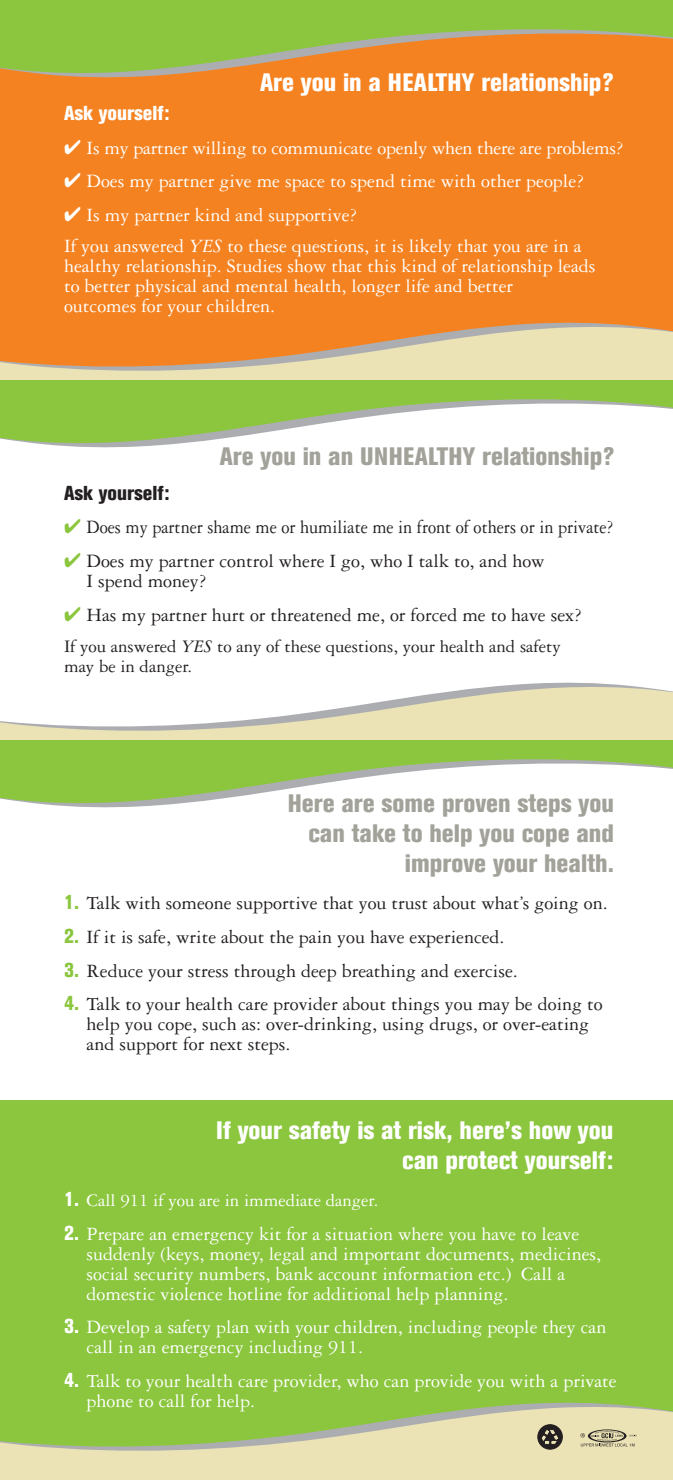
<style>
.page{position:relative;width:673px;height:1480px;background:#fff}
.page>*{position:absolute;margin:0;border:0;box-sizing:border-box;transform-origin:0 0}
.t1{font:800 condensed 25px/30px "Akzidenz Grotesk BE";color:#a2a29a;text-align:right}
.t2{font:800 condensed 25px/30px "Akzidenz Grotesk BE";color:#fff;text-align:right}
.t3{font:20px/20px "Garamond Three";color:#fff}
.t4{font:20px/20px "Garamond Three";color:#231f20}
.t5{font:20px "Garamond Three";color:#231f20;scale:.91 1}
.t6{font:800 condensed 20px "Akzidenz Grotesk BE";color:#231f20}
.t7{font:800 condensed 20px "Akzidenz Grotesk BE";color:#fff}
.t8{font:18.75px/20px "Garamond Three";color:#231f20}
.t9{font:18.75px "Garamond Three";color:#fff}
.s1{font-style:italic}
.s2{color:#8bc63e}
.s3{font-family:"Akzidenz Grotesk BE";font-weight:800;font-stretch:condensed;color:#8bc63e}
.s4{font-family:"Akzidenz Grotesk BE";font-weight:800;font-stretch:condensed;font-size:20px}
.s5{font-family:"Akzidenz Grotesk BE";font-weight:800;font-stretch:condensed}
</style>
<div class="page">
<div style="left:0;top:1100px;width:672px;height:380px;background:#8bc63e"></div>
<svg style="left:43px;top:804px;width:130px;height:3px"></svg>
<svg style="left:0;top:740px;width:672px;height:64px;fill:#8bc63e"></svg>
<svg style="left:43px;top:444px;width:130px;height:3px"></svg>
<svg style="left:0;top:380px;width:672px;height:64px;fill:#8bc63e"></svg>
<div style="left:0;top:0;width:672px;height:374px;background:#f58220"></div>
<svg style="left:44px;top:74px;width:131px;height:3px"></svg>
<svg style="left:0;top:0;width:672px;height:74px;fill:#8bc63e"></svg>
<svg style="left:0;top:683px;width:672px;height:57px"></svg>
<svg style="left:0;top:323px;width:672px;height:57px"></svg>
<svg style="left:499px;top:1403px;width:131px;height:3px"></svg>
<svg style="left:0;top:1406px;width:672px;height:74px;fill:#ebe2b5"></svg>
<svg style="left:580px;top:1429px;width:56px;height:18px"></svg>
<svg style="left:537px;top:1425px;width:25px;height:24px"></svg>
<p class="t2" style="left:260px;top:68px;width:355px">Are you in a HEALTHY relationship?</p>
<p class="t7" style="left:64px;top:101px;width:107px">Ask yourself:</p>
<p class="t3" style="left:64px;top:138px;width:561px">✔ Is my partner willing to communicate openly when there are problems?</p>
<p class="t3" style="left:64px;top:171px;width:521px">✔ Does my partner give me space to spend time with other people?</p>
<p class="t3" style="left:64px;top:200px;width:519px;line-height:31.2px">✔ Is my partner kind and supportive?<br>If you answered <span class="s1">YES</span> to these questions, it is likely that you are in a</p>
<p class="t3" style="left:64px;top:256px;width:533px">healthy relationship. Studies show that this kind of relationship leads to better physical and mental health, longer life and better<br>outcomes for your children.</p>
<p class="t1" style="left:220px;top:441px;width:396px">Are you in an UNHEALTHY relationship?</p>
<p class="t6" style="left:64px;top:481px;width:107px">Ask yourself:</p>
<p class="t5" style="left:64px;top:517px;width:605px"><span class="s2">✔</span> Does my partner shame me or humiliate me in front of others or in private?</p>
<p class="t4" style="left:87px;top:551px;width:459px;text-indent:-22px"><span class="s2">✔</span> Does my partner control where I go, who I talk to, and how<br>I spend money?</p>
<p class="t4" style="left:64px;top:605px;width:519px"><span class="s2">✔</span> Has my partner hurt or threatened me, or forced me to have sex?</p>
<p class="t8" style="left:64px;top:637px;width:498px">If you answered <span class="s1">YES</span> to any of these questions, your health and safety may be in danger.</p>
<p class="t1" style="left:288px;top:789px;width:327px">Here are some proven steps you can take to help you cope and improve your health.</p>
<p class="t4" style="left:64px;top:893px;width:545px"><span class="s3">1.</span> Talk with someone supportive that you trust about what’s going on.</p>
<p class="t4" style="left:64px;top:927px;width:442px"><span class="s3">2.</span> If it is safe, write about the pain you have experienced.</p>
<p class="t4" style="left:64px;top:961px;width:455px"><span class="s3">3.</span> Reduce your stress through deep breathing and exercise.</p>
<p class="t4" style="left:87px;top:994px;width:517px;text-indent:-22px"><span class="s3">4.</span> Talk to your health care provider about things you may be doing to help you cope, such as: over-drinking, using drugs, or over-eating and support for next steps.</p>
<p class="t2" style="left:216px;top:1115px;width:398px">If your safety is at risk, here’s how you can protect yourself:</p>
<p class="t9" style="left:64px;top:1190px;width:316px"><span class="s4">1.</span> Call 911 if you are in immediate danger.</p>
<p class="t3" style="left:87px;top:1224px;width:516px;text-indent:-22px"><span class="s5">2.</span> Prepare an emergency kit for a situation where you have to leave suddenly (keys, money, legal and important documents, medicines, social security numbers, bank account information etc.) Call a domestic violence hotline for additional help planning.</p>
<p class="t3" style="left:87px;top:1317px;width:521px;text-indent:-22px"><span class="s5">3.</span> Develop a safety plan with your children, including people they can call in an emergency including 911.</p>
<p class="t3" style="left:87px;top:1371px;width:531px;text-indent:-22px"><span class="s5">4.</span> Talk to your health care provider, who can provide you with a private phone to call for help.</p>
</div>
